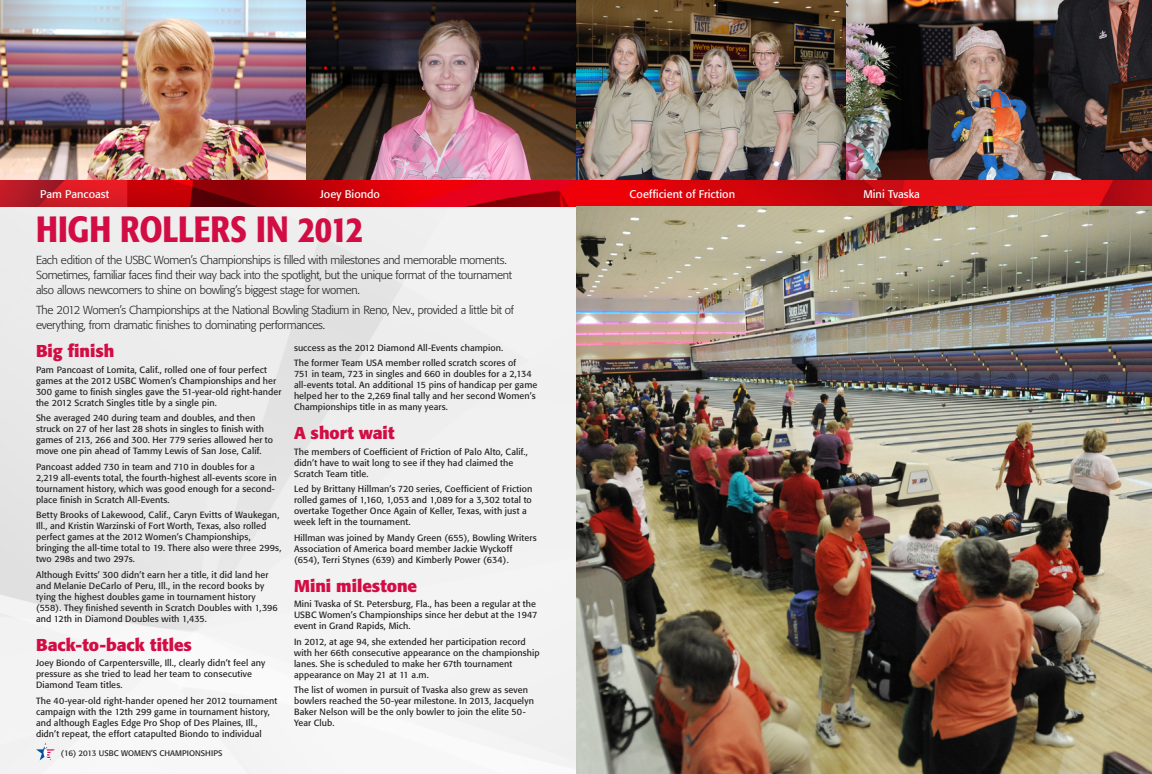
<style>
.page{position:relative;width:1152px;height:774px;background:#fff}
.page>*{position:absolute;margin:0;border:0;box-sizing:border-box;transform-origin:0 0}
.t1{font:500 condensed 36.2px "Formata";letter-spacing:-.005em;color:#d20d44}
.t2{font:700 17px "Formata";color:#d20d44}
.t3{font:300 11.6px/15px "Formata";letter-spacing:-.025em;color:#231f20}
.t4{font:11px "Formata";letter-spacing:.005em;color:#fff}
.t5{font:9px/11px "Formata";letter-spacing:.01em;color:#231f20}
.t6{font:8px "Formata";color:#231f20}
</style>
<div class="page">
<svg style="left:36px;top:742px;width:19px;height:18px"></svg>
<img style="left:0;top:0;width:1152px;height:181px">
<img style="left:0;top:181px;width:1152px;height:26px">
<img style="left:576px;top:207px;width:576px;height:567px">
<p class="t4" style="left:40px;top:188px;width:71px">Pam Pancoast</p>
<p class="t4" style="left:320px;top:188px;width:61px">Joey Biondo</p>
<p class="t4" style="left:630px;top:188px;width:107px">Coefficient of Friction</p>
<p class="t4" style="left:863px;top:188px;width:58px">Mini Tvaska</p>
<p class="t1" style="left:36px;top:207px;width:329px">HIGH ROLLERS IN 2012</p>
<p class="t3" style="left:36px;top:252px;width:477px">Each edition of the USBC Women’s Championships is filled with milestones and memorable moments.<br>Sometimes, familiar faces find their way back into the spotlight, but the unique format of the tournament also allows newcomers to shine on bowling’s biggest stage for women.</p>
<p class="t3" style="left:36px;top:302px;width:480px">The 2012 Women’s Championships at the National Bowling Stadium in Reno, Nev., provided a little bit of everything, from dramatic finishes to dominating performances.</p>
<p class="t2" style="left:36px;top:341px;width:80px">Big finish</p>
<p class="t5" style="left:36px;top:364px;width:247px">Pam Pancoast of Lomita, Calif., rolled one of four perfect games at the 2012 USBC Women’s Championships and her 300 game to finish singles gave the 51-year-old right-hander the 2012 Scratch Singles title by a single pin.</p>
<p class="t5" style="left:36px;top:413px;width:239px">She averaged 240 during team and doubles, and then struck on 27 of her last 28 shots in singles to finish with games of 213, 266 and 300. Her 779 series allowed her to move one pin ahead of Tammy Lewis of San Jose, Calif.</p>
<p class="t5" style="left:36px;top:461px;width:242px">Pancoast added 730 in team and 710 in doubles for a 2,219 all-events total, the fourth-highest all-events score in tournament history, which was good enough for a second&shy;place finish in Scratch All-Events.</p>
<p class="t5" style="left:36px;top:510px;width:247px">Betty Brooks of Lakewood, Calif., Caryn Evitts of Waukegan, Ill., and Kristin Warzinski of Fort Worth, Texas, also rolled perfect games at the 2012 Women’s Championships, bringing the all-time total to 19. There also were three 299s, two 298s and two 297s.</p>
<p class="t5" style="left:36px;top:569px;width:243px">Although Evitts’ 300 didn’t earn her a title, it did land her and Melanie DeCarlo of Peru, Ill., in the record books by tying the highest doubles game in tournament history (558). They finished seventh in Scratch Doubles with 1,396 and 12th in Diamond Doubles with 1,435.</p>
<p class="t2" style="left:36px;top:634px;width:158px">Back-to-back titles</p>
<p class="t5" style="left:36px;top:658px;width:231px">Joey Biondo of Carpentersville, Ill., clearly didn’t feel any pressure as she tried to lead her team to consecutive<br>Diamond Team titles.</p>
<p class="t5" style="left:36px;top:695px;width:243px">The 40-year-old right-hander opened her 2012 tournament campaign with the 12th 299 game in tournament history, and although Eagles Edge Pro Shop of Des Plaines, Ill., didn’t repeat, the effort catapulted Biondo to individual</p>
<p class="t6" style="left:61px;top:749px;width:163px">(16) 2013 USBC WOMEN’S CHAMPIONSHIPS</p>
<p class="t5" style="left:294px;top:342px;width:211px">success as the 2012 Diamond All-Events champion.</p>
<p class="t5" style="left:294px;top:358px;width:245px">The former Team USA member rolled scratch scores of<br>751 in team, 723 in singles and 660 in doubles for a 2,134 all-events total. An additional 15 pins of handicap per game helped her to the 2,269 final tally and her second Women’s Championships title in as many years.</p>
<p class="t2" style="left:294px;top:423px;width:102px">A short wait</p>
<p class="t5" style="left:294px;top:446px;width:235px">The members of Coefficient of Friction of Palo Alto, Calif., didn’t have to wait long to see if they had claimed the<br>Scratch Team title.</p>
<p class="t5" style="left:294px;top:484px;width:240px">Led by Brittany Hillman’s 720 series, Coefficient of Friction rolled games of 1,160, 1,053 and 1,089 for a 3,302 total to overtake Together Once Again of Keller, Texas, with just a week left in the tournament.</p>
<p class="t5" style="left:294px;top:532px;width:244px">Hillman was joined by Mandy Green (655), Bowling Writers<br>Association of America board member Jackie Wyckoff (654), Terri Stynes (639) and Kimberly Power (634).</p>
<p class="t2" style="left:294px;top:575px;width:125px">Mini milestone</p>
<p class="t5" style="left:294px;top:599px;width:245px">Mini Tvaska of St. Petersburg, Fla., has been a regular at the<br>USBC Women’s Championships since her debut at the 1947 event in Grand Rapids, Mich.</p>
<p class="t5" style="left:294px;top:636px;width:247px">In 2012, at age 94, she extended her participation record with her 66th consecutive appearance on the championship lanes. She is scheduled to make her 67th tournament appearance on May 21 at 11 a.m.</p>
<p class="t5" style="left:294px;top:685px;width:242px">The list of women in pursuit of Tvaska also grew as seven bowlers reached the 50-year milestone. In 2013, Jacquelyn Baker Nelson will be the only bowler to join the elite 50- Year Club.</p>
</div>
